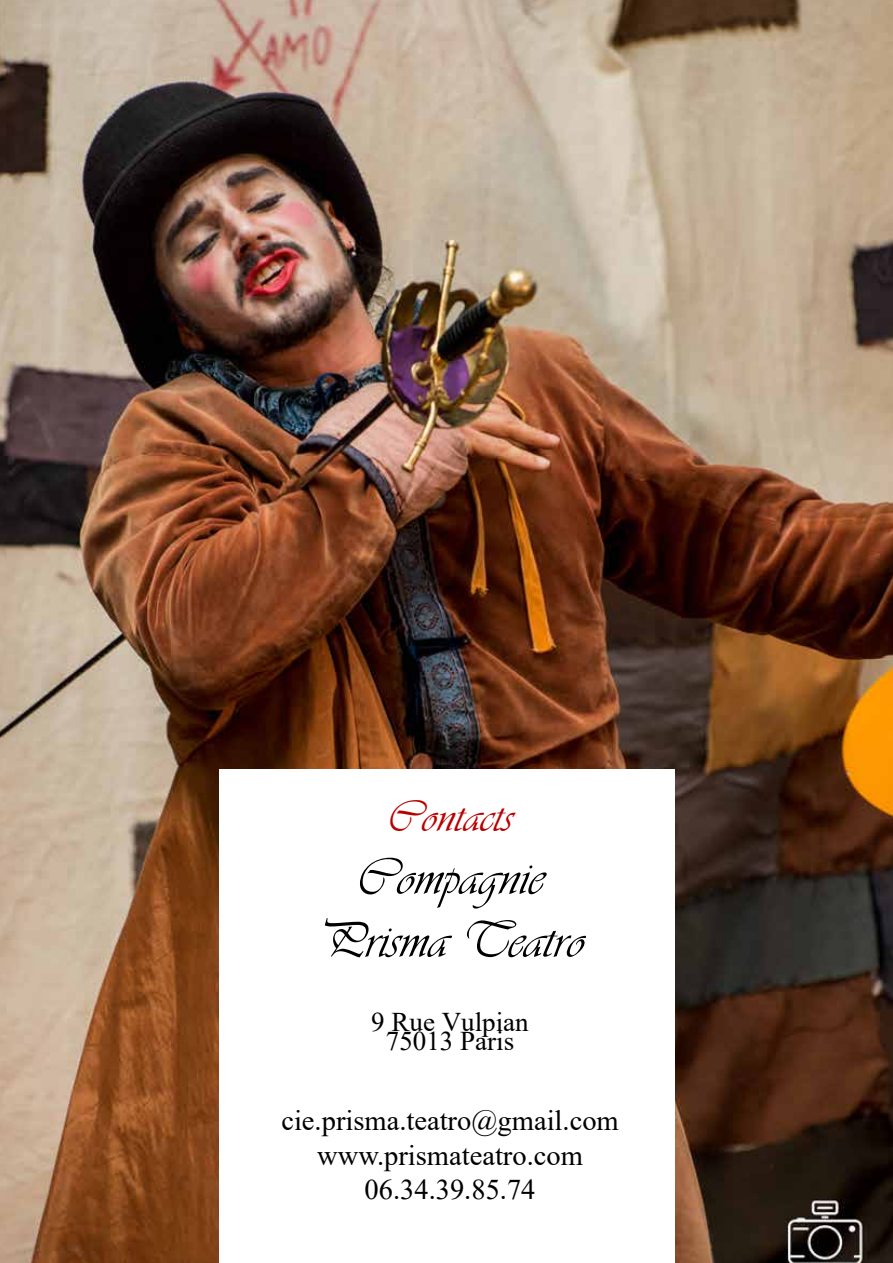
<style>
.page{position:relative;width:893px;height:1263px;background:#fff}
.page>*{position:absolute;margin:0;border:0;box-sizing:border-box;transform-origin:0 0}
.t1{font:52.5px/63px "Vivaldii";color:#000;text-align:center}
.t2{font:45px "Vivaldii";color:#b90000}
.t3{font:28.5px/34.2px "Times New Roman";color:#000;text-align:center}
.t4{font:27px/19.5px "Times New Roman";color:#000;text-align:center}
</style>
<div class="page">
<img style="left:0;top:0;width:893px;height:1263px">
<div style="left:219px;top:770px;width:455px;height:493px;background:#fff"></div>
<h2 class="t2" style="left:388px;top:790px;width:127px">Contacts</h2>
<h1 class="t1" style="left:316px;top:846px;width:270px">Compagnie<br>Prisma Teatro</h1>
<p class="t4" style="left:371px;top:1011px;width:159px">9 Rue Vulpian<br>75013 Paris</p>
<p class="t3" style="left:281px;top:1103px;width:339px">cie.prisma.teatro@gmail.com www.prismateatro.com<br>06.34.39.85.74</p>
</div>
